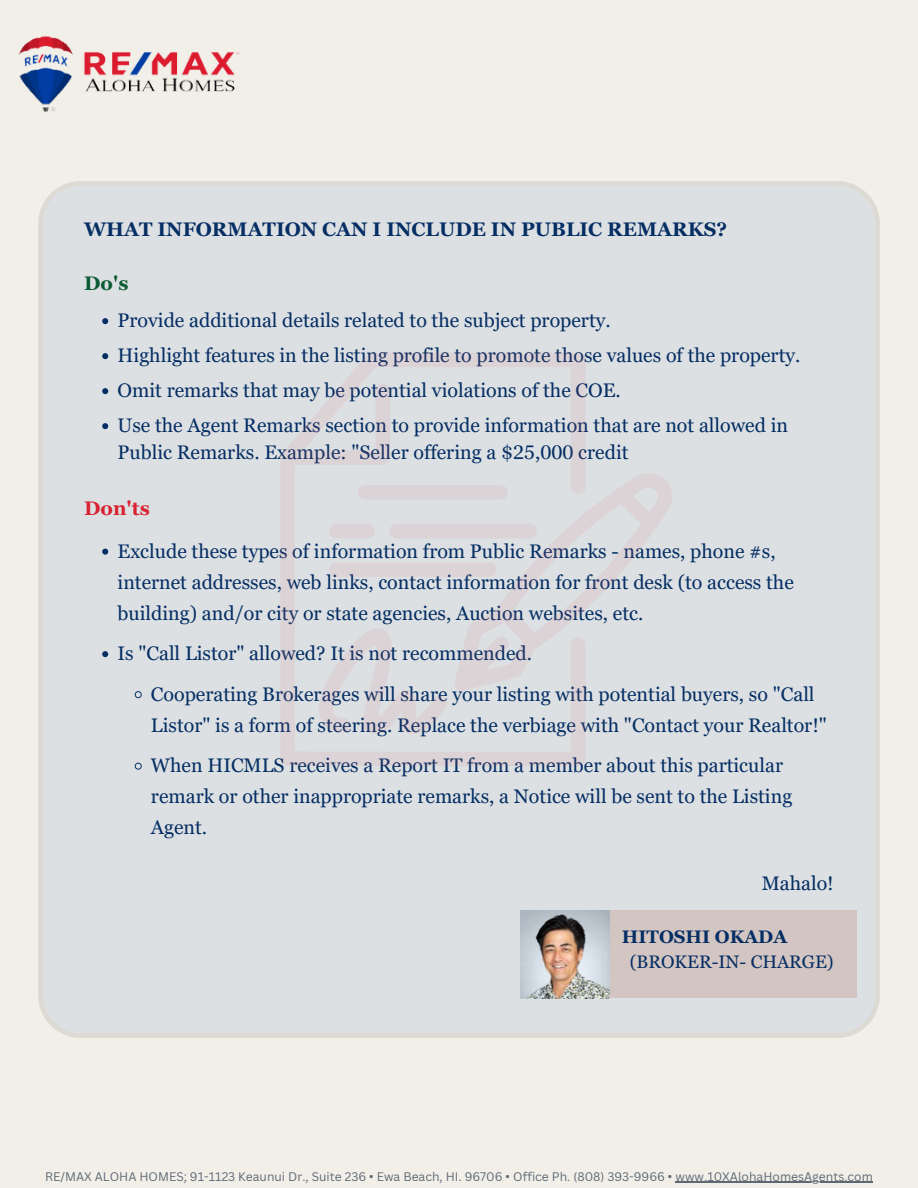
<style>
.page{position:relative;width:918px;height:1188px;background:#f1efe8}
.page>*{position:absolute;margin:0;border:0;box-sizing:border-box;transform-origin:0 0}
.t1{font:19.65px/35px "Georgia Pro";color:#052e64}
.t2{font:700 19.65px "Georgia Pro";color:#052e64}
.t3{font:700 19.65px "Georgia Pro";color:#d82231}
.t4{font:700 19.65px "Georgia Pro";color:#0a5b34}
.t5{font:18.15px "Georgia Pro";color:#052e64}
.t6{font:700 18.15px "Georgia Pro";color:#052e64}
.t7{font:12.15px "Canva Sans";color:#5f6974}
</style>
<div class="page">
<div style="left:38px;top:181px;width:842px;height:857px;background:#dce0e2"></div>
<div style="left:565px;top:911px;width:292px;height:87px;background:#d3c5c1"></div>
<svg style="left:102px;top:318px;width:6px;height:6px"></svg>
<svg style="left:102px;top:353px;width:6px;height:6px"></svg>
<svg style="left:102px;top:388px;width:6px;height:6px"></svg>
<svg style="left:102px;top:423px;width:6px;height:6px"></svg>
<svg style="left:102px;top:549px;width:6px;height:6px"></svg>
<svg style="left:102px;top:651px;width:6px;height:6px"></svg>
<svg style="left:135px;top:691px;width:7px;height:7px"></svg>
<svg style="left:135px;top:763px;width:7px;height:7px"></svg>
<img style="left:520px;top:911px;width:89px;height:88px">
<svg style="left:281px;top:353px;width:305px;height:413px;background:#dcdddf"></svg>
<div style="left:358px;top:485px;width:150px;height:15px;background:#dcd3d6;border-radius:7px"></div>
<div style="left:329px;top:524px;width:46px;height:14px;background:#dcd3d6;border-radius:7px"></div>
<div style="left:389px;top:524px;width:148px;height:14px;background:#dcd3d6;border-radius:7px"></div>
<div style="left:329px;top:562px;width:168px;height:15px;background:#dcd3d6;border-radius:7px"></div>
<svg style="left:453px;top:473px;width:221px;height:219px;background:#dcdcde"></svg>
<svg style="left:317px;top:626px;width:134px;height:109px;background:#dcdbdd"></svg>
<hr style="left:676px;top:1182px;width:197px;height:1px;background:#5f6974">
<img style="left:18px;top:36px;width:222px;height:76px">
<p class="t2" style="left:84px;top:218px;width:644px">WHAT INFORMATION CAN I INCLUDE IN PUBLIC REMARKS?</p>
<p class="t4" style="left:84px;top:272px;width:46px">Do's</p>
<p class="t1" style="left:118px;top:303px;width:684px">Provide additional details related to the subject property.<br>Highlight features in the listing profile to promote those values of the property.<br>Omit remarks that may be potential violations of the COE.<br>Use the Agent Remarks section to provide information that are not allowed in</p>
<p class="t1" style="left:118px;top:435px;width:512px">Public Remarks. Example: "Seller offering a $25,000 credit</p>
<p class="t3" style="left:84px;top:497px;width:67px">Don'ts</p>
<p class="t1" style="left:118px;top:535px;width:678px;line-height:31px">Exclude these types of information from Public Remarks - names, phone #s, internet addresses, web links, contact information for front desk (to access the building) and/or city or state agencies, Auction websites, etc.</p>
<p class="t1" style="left:151px;top:633px;width:665px;line-height:40.5px;text-indent:-33px">Is "Call Listor" allowed? It is not recommended.<br>Cooperating Brokerages will share your listing with potential buyers, so "Call</p>
<p class="t1" style="left:151px;top:705px;width:677px;line-height:40.5px">Listor" is a form of steering. Replace the verbiage with "Contact your Realtor!"<br>When HICMLS receives a Report IT from a member about this particular</p>
<p class="t1" style="left:151px;top:781px;width:643px;line-height:31px">remark or other inappropriate remarks, a Notice will be sent to the Listing<br>Agent.</p>
<p class="t1" style="left:762px;top:866px;width:74px">Mahalo!</p>
<p class="t6" style="left:622px;top:926px;width:167px">HITOSHI OKADA</p>
<p class="t5" style="left:630px;top:951px;width:205px">(BROKER-IN- CHARGE)</p>
<p class="t7" style="left:45px;top:1168px;width:829px">RE/MAX ALOHA HOMES; 91-1123 Keaunui Dr., Suite 236 ∙ Ewa Beach, HI. 96706 ∙ Office Ph. (808) 393-9966 ∙ www.10XAlohaHomesAgents.com</p>
</div>
